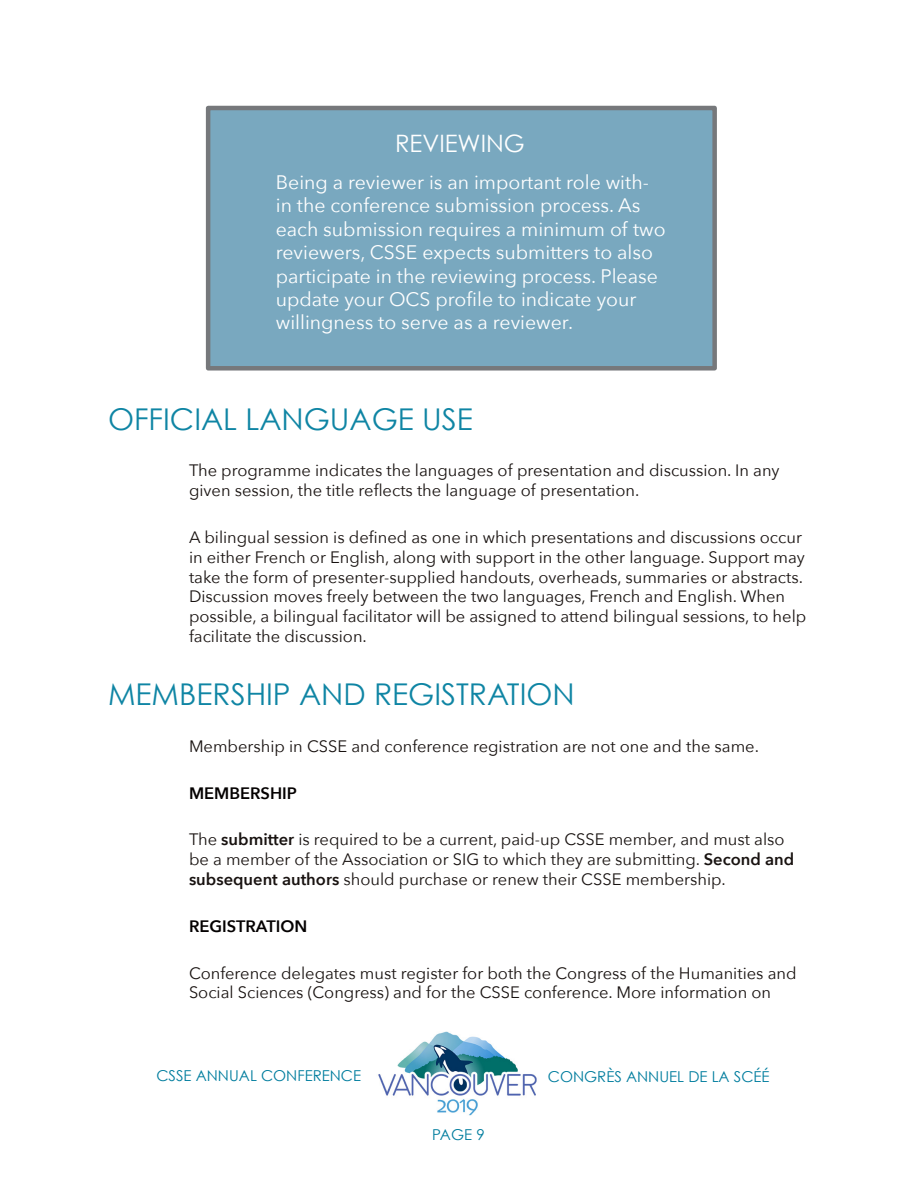
<style>
.page{position:relative;width:918px;height:1188px;background:#fff}
.page>*{position:absolute;margin:0;border:0;box-sizing:border-box;transform-origin:0 0}
.Heading_2{font:30px "Century Gothic";color:#0f85a4}
.Box_heading{font:24px "Century Gothic";color:#fff}
.Box_body_text{font:19.5px/23.4px "Avenir Next";color:#fff}
.Body_Text{font:16.5px/19.8px "Avenir Next";color:#181210}
.Heading_3{font:600 16.5px "Avenir Next";color:#040101}
.t1{font:15px "Century Gothic";color:#007d9e}
.s1{font-weight:600}
</style>
<div class="page">
<img style="left:378px;top:1031px;width:159px;height:84px">
<div style="left:206px;top:106px;width:511px;height:265px;background:#79a8bf;border:4px solid #76787b"></div>
<p class="Box_heading" style="left:395px;top:129px;width:131px">REVIEWING</p>
<p class="Box_body_text" style="left:276px;top:170px;width:391px">Being a reviewer is an important role with&shy;in the conference submission process. As each submission requires a minimum of two reviewers, CSSE expects submitters to also participate in the reviewing process. Please update your OCS profile to indicate your willingness to serve as a reviewer.</p>
<p class="Heading_2" style="left:108px;top:401px;width:366px">OFFICIAL LANGUAGE USE</p>
<p class="Body_Text" style="left:189px;top:460px;width:592px">The programme indicates the languages of presentation and discussion. In any given session, the title reflects the language of presentation.</p>
<p class="Body_Text" style="left:189px;top:527px;width:619px">A bilingual session is defined as one in which presentations and discussions occur in either French or English, along with support in the other language. Support may take the form of presenter-supplied handouts, overheads, summaries or abstracts.<br>Discussion moves freely between the two languages, French and English. When possible, a bilingual facilitator will be assigned to attend bilingual sessions, to help facilitate the discussion.</p>
<p class="Heading_2" style="left:108px;top:676px;width:468px">MEMBERSHIP AND REGISTRATION</p>
<p class="Body_Text" style="left:189px;top:736px;width:572px">Membership in CSSE and conference registration are not one and the same.</p>
<p class="Heading_3" style="left:189px;top:779px;width:109px">MEMBERSHIP</p>
<p class="Body_Text" style="left:189px;top:829px;width:607px">The <span class="s1">submitter</span> is required to be a current, paid-up CSSE member, and must also be a member of the Association or SIG to which they are submitting. <span class="s1">Second and subsequent authors</span> should purchase or renew their CSSE membership.</p>
<p class="Heading_3" style="left:189px;top:912px;width:120px">REGISTRATION</p>
<p class="Body_Text" style="left:189px;top:962px;width:609px">Conference delegates must register for both the Congress of the Humanities and<br>Social Sciences (Congress) and for the CSSE conference. More information on</p>
<p class="t1" style="left:156px;top:1066px;width:206px">CSSE ANNUAL CONFERENCE</p>
<p class="t1" style="left:548px;top:1067px;width:223px">CONGRÈS ANNUEL DE LA SCÉÉ</p>
<p class="t1" style="left:432px;top:1126px;width:54px">PAGE 9</p>
</div>
